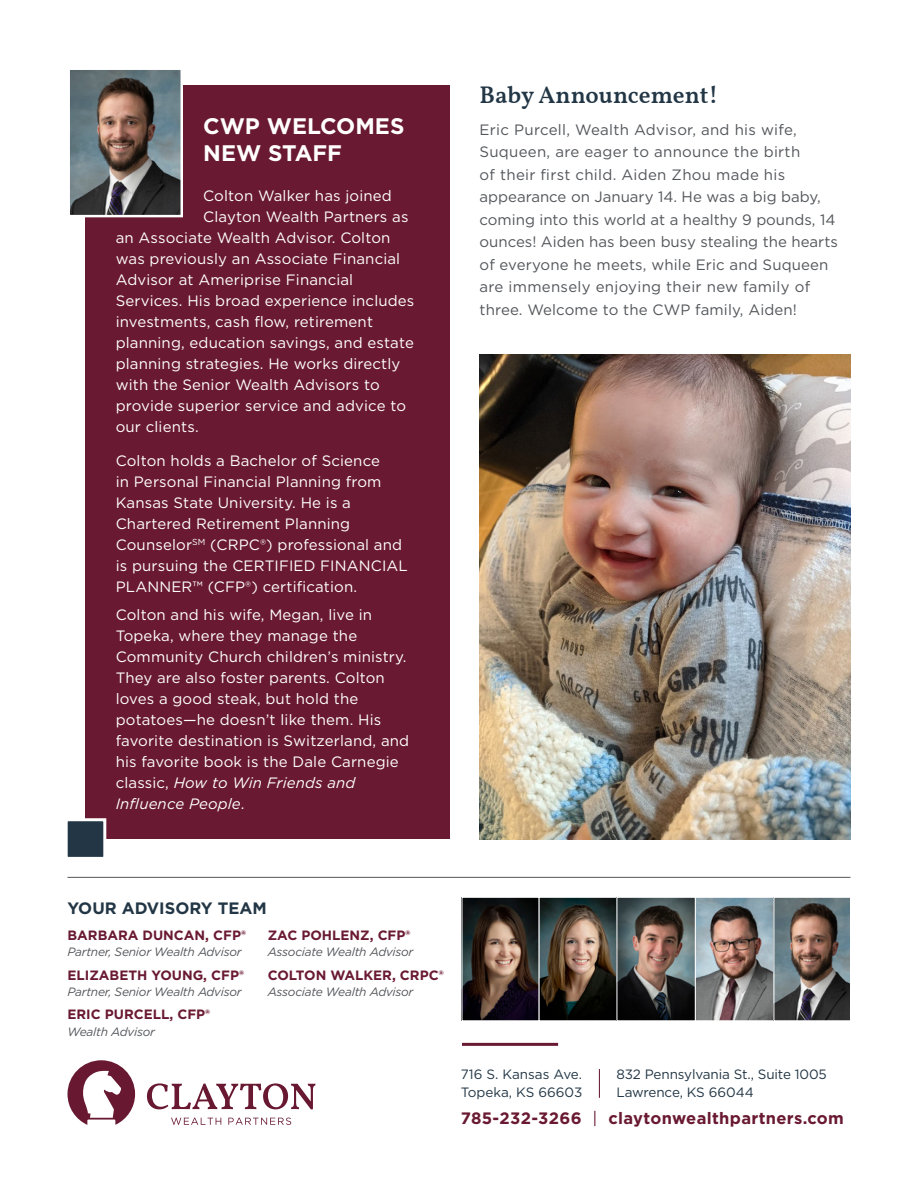
<style>
.page{position:relative;width:918px;height:1188px;background:#fff}
.page>*{position:absolute;margin:0;border:0;box-sizing:border-box;transform-origin:0 0}
.t1{font:600 24px "Vollkorn";color:#223645}
.t2{font:700 22.5px/27px "Gotham";color:#fff}
.t3{font:700 16.5px "Gotham";letter-spacing:.02em;color:#691931}
.t4{font:700 16.5px "Gotham";color:#223645}
.t5{font:15px/21px "Gotham";letter-spacing:.01em;color:#fff}
.t6{font:15px/22.5px "Gotham";letter-spacing:.01em;color:#53565a}
.t7{font:700 13.5px "Gotham";color:#691931}
.t8{font:13.5px/18px "Gotham";letter-spacing:-.01em;color:#223645}
.t9{font:italic 12px "Gotham";letter-spacing:-.02em;color:#53565a}
.s1{font-style:italic}
.s2{font-weight:400}
</style>
<div class="page">
<hr style="left:68px;top:877px;width:782px;height:1px;background:#53565a">
<hr style="left:462px;top:1043px;width:96px;height:3px;background:#691931">
<svg style="left:68px;top:1060px;width:67px;height:65px"></svg>
<svg style="left:147px;top:1083px;width:168px;height:26px"></svg>
<svg style="left:171px;top:1118px;width:50px;height:7px"></svg>
<svg style="left:228px;top:1118px;width:63px;height:7px"></svg>
<img style="left:464px;top:899px;width:385px;height:120px">
<div style="left:695px;top:897px;width:79px;height:124px;border:1px solid #fff"></div>
<div style="left:774px;top:897px;width:77px;height:124px;border:1px solid #fff"></div>
<div style="left:86px;top:85px;width:364px;height:754px;background:#691931"></div>
<img style="left:71px;top:70px;width:109px;height:144px">
<div style="left:68px;top:67px;width:115px;height:150px;border:2px solid #fff"></div>
<svg style="left:599px;top:1069px;width:1px;height:29px"></svg>
<img style="left:480px;top:354px;width:371px;height:485px">
<svg style="left:67px;top:817px;width:40px;height:40px;background:#4b5966"></svg>
<p class="t2" style="left:203px;top:112px;width:203px">CWP WELCOMES<br>NEW STAFF</p>
<p class="t5" style="left:203px;top:184px;width:190px">Colton Walker has joined</p>
<p class="t5" style="left:203px;top:205px;width:207px">Clayton Wealth Partners as</p>
<p class="t5" style="left:116px;top:226px;width:276px">an Associate Wealth Advisor. Colton</p>
<p class="t5" style="left:116px;top:247px;width:286px">was previously an Associate Financial</p>
<p class="t5" style="left:116px;top:268px;width:239px">Advisor at Ameriprise Financial</p>
<p class="t5" style="left:116px;top:289px;width:300px">Services. His broad experience includes</p>
<p class="t5" style="left:116px;top:310px;width:259px">investments, cash flow, retirement</p>
<p class="t5" style="left:116px;top:331px;width:300px">planning, education savings, and estate</p>
<p class="t5" style="left:116px;top:352px;width:286px">planning strategies. He works directly</p>
<p class="t5" style="left:116px;top:373px;width:266px">with the Senior Wealth Advisors to</p>
<p class="t5" style="left:116px;top:394px;width:292px">provide superior service and advice to</p>
<p class="t5" style="left:116px;top:415px;width:84px">our clients.</p>
<p class="t5" style="left:116px;top:450px;width:294px">Colton holds a Bachelor of Science<br>in Personal Financial Planning from Kansas State University. He is a Chartered Retirement Planning Counselor<sup>SM</sup> (CRPC®) professional and is pursuing the CERTIFIED FINANCIAL PLANNER™ (CFP®) certification.</p>
<p class="t5" style="left:116px;top:604px;width:295px">Colton and his wife, Megan, live in Topeka, where they manage the Community Church children’s ministry.<br>They are also foster parents. Colton loves a good steak, but hold the potatoes—he doesn’t like them. His favorite destination is Switzerland, and his favorite book is the Dale Carnegie classic, <span class="s1">How to Win Friends and Influence People</span>.</p>
<p class="t1" style="left:480px;top:77px;width:240px">Baby Announcement!</p>
<p class="t6" style="left:480px;top:118px;width:360px">Eric Purcell, Wealth Advisor, and his wife, Suqueen, are eager to announce the birth<br>of their first child. Aiden Zhou made his appearance on January 14. He was a big baby, coming into this world at a healthy 9 pounds, 14 ounces! Aiden has been busy stealing the hearts of everyone he meets, while Eric and Suqueen are immensely enjoying their new family of three. Welcome to the CWP family, Aiden!</p>
<p class="t4" style="left:68px;top:897px;width:201px">YOUR ADVISORY TEAM</p>
<p class="t7" style="left:68px;top:926px;width:180px">BARBARA DUNCAN, CFP®</p>
<p class="t9" style="left:68px;top:944px;width:176px">Partner, Senior Wealth Advisor</p>
<p class="t7" style="left:68px;top:966px;width:178px">ELIZABETH YOUNG, CFP®</p>
<p class="t9" style="left:68px;top:984px;width:176px">Partner, Senior Wealth Advisor</p>
<p class="t7" style="left:68px;top:1006px;width:144px">ERIC PURCELL, CFP®</p>
<p class="t9" style="left:68px;top:1024px;width:89px">Wealth Advisor</p>
<p class="t7" style="left:268px;top:926px;width:144px">ZAC POHLENZ, CFP®</p>
<p class="t9" style="left:268px;top:944px;width:147px">Associate Wealth Advisor</p>
<p class="t7" style="left:268px;top:966px;width:177px">COLTON WALKER, CRPC®</p>
<p class="t9" style="left:268px;top:984px;width:147px">Associate Wealth Advisor</p>
<p class="t8" style="left:461px;top:1065px;width:123px">716 S. Kansas Ave.<br>Topeka, KS 66603</p>
<p class="t8" style="left:616px;top:1065px;width:212px">832 Pennsylvania St., Suite 1005<br>Lawrence, KS 66044</p>
<p class="t3" style="left:461px;top:1107px;width:385px">785-232-3266 <span class="s2">|</span> claytonwealthpartners.com</p>
</div>
